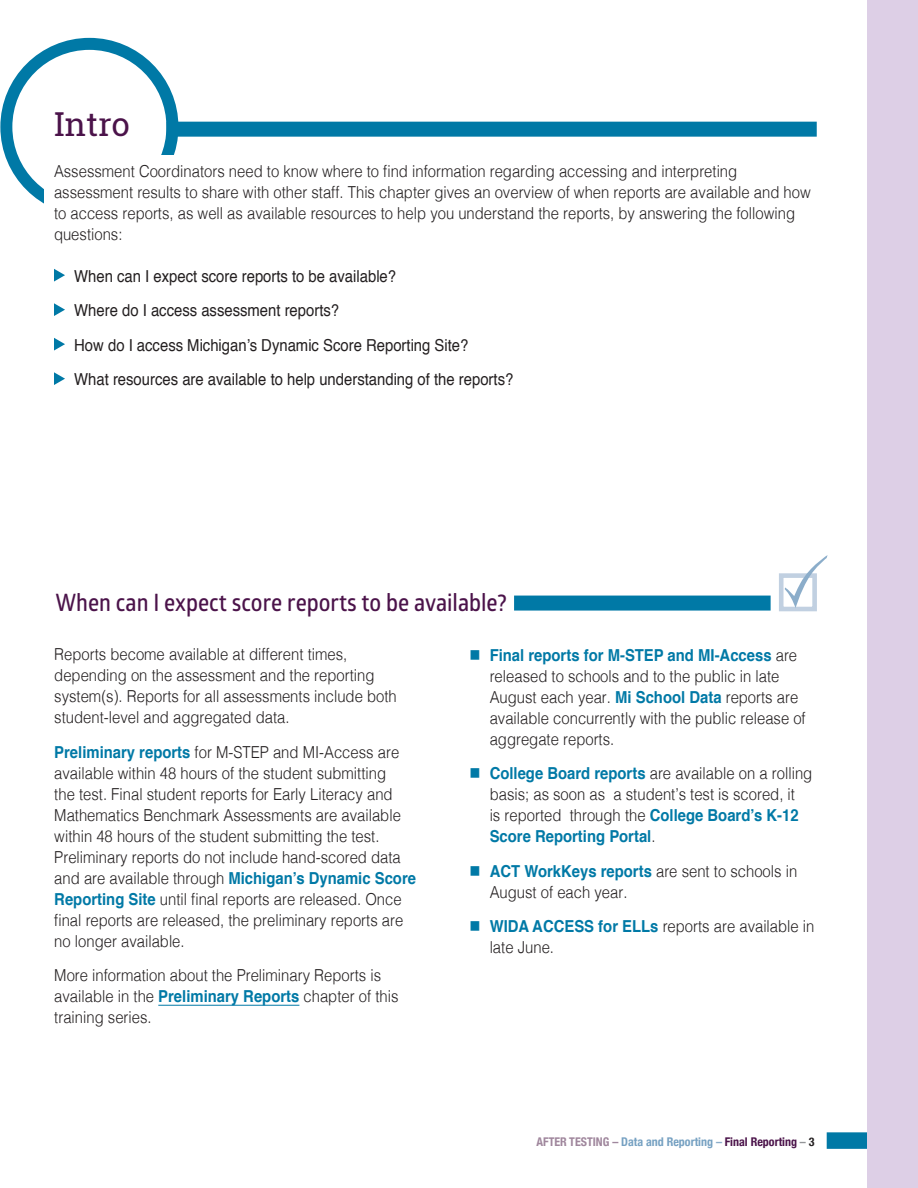
<style>
.page{position:relative;width:918px;height:1188px;background:#fff}
.page>*{position:absolute;margin:0;border:0;box-sizing:border-box;transform-origin:0 0}
.SectionHd{font:33px "Roboto Slab";color:#4b134a}
.subhead1{font:24px "Glober Semi Bold Free";color:#4b134a;scale:.9 1}
.text1{font:300 16.5px/21px "Helvetica";color:#231f20;scale:.9 1}
.intro_list{font:16.5px "Helvetica";color:#231f20;scale:.9 1}
.t1{font:700 condensed 12px "Helvetica Neue";color:#76a1c2}
.s1{font-weight:700;color:#0079a6}
.s2{color:#0079a6}
.s3{color:#a0879d}
.s4{color:#8badca}
.s5{color:#4b134a}
.s6{color:#939598}
.s7{color:#231f20}
</style>
<div class="page">
<div style="left:827px;top:1132px;width:51px;height:17px;background:#0079a6"></div>
<div style="left:867px;top:0;width:51px;height:1188px;background:#ddcfe6"></div>
<div style="left:0;top:38px;width:178px;height:178px;border:12px solid #0079a6;border-radius:50%"></div>
<div style="left:166px;top:122px;width:651px;height:15px;background:#0079a6"></div>
<div style="left:44px;top:156px;width:134px;height:64px;background:#fff"></div>
<svg style="left:54px;top:269px;width:11px;height:13px"></svg>
<svg style="left:54px;top:303px;width:11px;height:13px"></svg>
<svg style="left:54px;top:338px;width:11px;height:13px"></svg>
<svg style="left:54px;top:372px;width:11px;height:13px"></svg>
<div style="left:514px;top:596px;width:257px;height:15px;background:#0079a6"></div>
<svg style="left:779px;top:573px;width:38px;height:38px"></svg>
<svg style="left:785px;top:555px;width:43px;height:53px"></svg>
<hr style="left:158px;top:1005px;width:141px;height:1px;background:#0079a6">
<p class="SectionHd" style="left:54px;top:102px;width:77px">Intro</p>
<p class="text1" style="left:54px;top:160px;width:842px">Assessment Coordinators need to know where to find information regarding accessing and interpreting assessment results to share with other staff. This chapter gives an overview of when reports are available and how to access reports, as well as available resources to help you understand the reports, by answering the following questions:</p>
<p class="intro_list" style="left:74px;top:263px;width:359px">When can I expect score reports to be available?</p>
<p class="intro_list" style="left:74px;top:298px;width:296px">Where do I access assessment reports?</p>
<p class="intro_list" style="left:74px;top:332px;width:440px">How do I access Michigan’s Dynamic Score Reporting Site?</p>
<p class="intro_list" style="left:74px;top:367px;width:489px">What resources are available to help understanding of the reports?</p>
<p class="subhead1" style="left:55px;top:585px;width:503px">When can I expect score reports to be available?</p>
<p class="text1" style="left:54px;top:643px;width:382px">Reports become available at different times, depending on the assessment and the reporting system(s). Reports for all assessments include both student-level and aggregated data.</p>
<p class="text1" style="left:54px;top:740px;width:403px"><span class="s1">Preliminary reports</span> for M-STEP and MI-Access are available within 48 hours of the student submitting<br>the test. Final student reports for Early Literacy and Mathematics Benchmark Assessments are available within 48 hours of the student submitting the test.<br>Preliminary reports do not include hand-scored data and are available through <span class="s1">Michigan’s Dynamic Score Reporting Site</span> until final reports are released. Once final reports are released, the preliminary reports are no longer available.</p>
<p class="text1" style="left:54px;top:964px;width:384px">More information about the Preliminary Reports is available in the <span class="s1">Preliminary Reports</span> chapter of this training series.</p>
<p class="text1" style="left:490px;top:643px;width:353px;text-indent:-20px"><span class="s2">■</span> <span class="s1">Final reports for M-STEP and MI-Access</span> are released to schools and to the public in late August each year. <span class="s1">Mi School Data</span> reports are available concurrently with the public release of aggregate reports.</p>
<p class="text1" style="left:490px;top:762px;width:360px;text-indent:-20px"><span class="s2">■</span> <span class="s1">College Board reports</span> are available on a rolling basis; as soon as a student’s test is scored, it<br>is reported through the <span class="s1">College Board’s K-12<br>Score Reporting Portal</span>.</p>
<p class="text1" style="left:490px;top:859px;width:343px;text-indent:-20px"><span class="s2">■</span> <span class="s1">ACT WorkKeys reports</span> are sent to schools in<br>August of each year.</p>
<p class="text1" style="left:490px;top:915px;width:362px;text-indent:-20px"><span class="s2">■</span> <span class="s1">WIDA ACCESS for ELLs</span> reports are available in late June.</p>
<p class="t1" style="left:536px;top:1132px;width:280px"><span class="s3">AFTER TESTING –</span> Data and Reporting <span class="s4">–</span> <span class="s5">Final Reporting</span> <span class="s6">–</span> <span class="s7">3</span></p>
</div>
